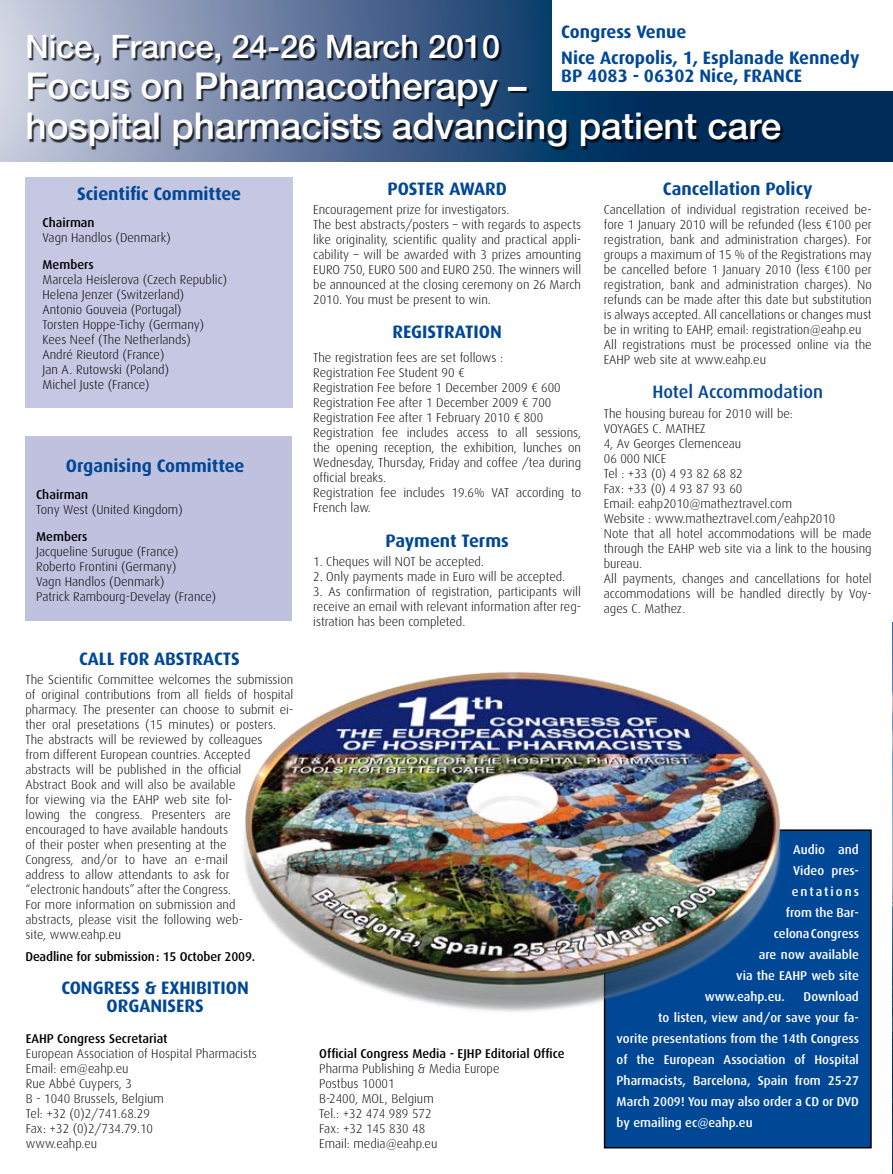
<style>
.page{position:relative;width:893px;height:1174px;background:#fff}
.page>*{position:absolute;margin:0;border:0;box-sizing:border-box;transform-origin:0 0}
.t1{font:500 36.9px/40.5px "Helvetica Neue";color:#fff}
.t2{font:500 32.4px "Helvetica Neue";color:#fff}
.t3{font:700 18px/25.5px "Dax";color:#004796}
.t4{font:500 18px "Dax";color:#004796}
.t5{font:300 12.75px/15px "Dax";color:#000}
.t6{font:500 12.75px "Dax";color:#fff}
.t7{font:500 12.75px "Dax";letter-spacing:-.01em;color:#000}
.t8{font:500 12.75px "Dax";letter-spacing:.15em;color:#fff}
.s1{font-weight:500}
.s2{font-family:"Dax Euro";font-weight:400}
</style>
<div class="page">
<img style="left:892px;top:622px;width:1px;height:552px">
<div style="left:605px;top:830px;width:266px;height:317px;background:#004796"></div>
<div style="left:604px;top:829px;width:268px;height:319px;border:2px solid #000"></div>
<div style="left:26px;top:437px;width:266px;height:184px;background:#bfc1df"></div>
<div style="left:26px;top:178px;width:267px;height:230px;background:#c6c7e2"></div>
<svg style="left:0;top:0;width:893px;height:162px;background:#587195"></svg>
<img style="left:243px;top:672px;width:549px;height:352px">
<div style="left:30px;top:37px;width:754px;height:113px;background:#000;opacity:.75"></div>
<div style="left:553px;top:0;width:340px;height:90px;background:#fff"></div>
<p class="t3" style="left:561px;top:19px;width:300px">Congress Venue<br>Nice Acropolis, 1, Esplanade Kennedy</p>
<p class="t3" style="left:561px;top:63px;width:242px">BP 4083 - 06302 Nice, FRANCE</p>
<p class="t2" style="left:26px;top:27px;width:476px">Nice, France, 24-26 March 2010</p>
<p class="t1" style="left:26px;top:65px;width:757px">Focus on Pharmacotherapy –<br>hospital pharmacists advancing patient care</p>
<p class="t3" style="left:77px;top:181px;width:166px">Scientific Committee</p>
<p class="t5" style="left:43px;top:215px;width:130px"><span class="s1">Chairman<br></span>Vagn Handlos (Denmark)</p>
<p class="t5" style="left:43px;top:257px;width:186px"><span class="s1">Members<br></span>Marcela Heislerova (Czech Republic)<br>Helena Jenzer (Switzerland)<br>Antonio Gouveia (Portugal)<br>Torsten Hoppe-Tichy (Germany)<br>Kees Neef (The Netherlands)<br>André Rieutord (France)<br>Jan A. Rutowski (Poland)<br>Michel Juste (France)</p>
<p class="t3" style="left:66px;top:453px;width:180px">Organising Committee</p>
<p class="t5" style="left:36px;top:487px;width:148px"><span class="s1">Chairman<br></span>Tony West (United Kingdom)</p>
<p class="t5" style="left:36px;top:529px;width:182px"><span class="s1">Members<br></span>Jacqueline Surugue (France)<br>Roberto Frontini (Germany)<br>Vagn Handlos (Denmark)<br>Patrick Rambourg-Develay (France)</p>
<p class="t3" style="left:79px;top:646px;width:107px">Call for Abstracts</p>
<p class="t5" style="left:26px;top:672px;width:269px">The Scientific Committee welcomes the submission of original contributions from all fields of hospital pharmacy. The presenter can choose to submit ei&shy;ther oral presetations (15 minutes) or posters.<br>The abstracts will be reviewed by colleagues<br>from different European countries. Accepted abstracts will be published in the official<br>Abstract Book and will also be available<br>for viewing via the EAHP web site fol-<br>lowing the congress. Presenters are encouraged to have available handouts<br>of their poster when presenting at the<br>Congress, and/or to have an e-mail<br>address to allow attendants to ask for<br>“electronic handouts” after the Congress.<br>For more information on submission and<br>abstracts, please visit the following web-<br>site, www.eahp.eu</p>
<p class="t7" style="left:26px;top:949px;width:231px">Deadline for submission: 15 October 2009.</p>
<p class="t3" style="left:61px;top:975px;width:20px">Congress</p>
<p class="t3" style="left:145px;top:975px;width:72px">&amp; Exhibition</p>
<p class="t3" style="left:107px;top:993px;width:22px">Organisers</p>
<p class="t5" style="left:26px;top:1031px;width:233px"><span class="s1">EAHP Congress Secretariat<br></span>European Association of Hospital Pharmacists</p>
<p class="t5" style="left:26px;top:1076px;width:140px">Rue Abbé Cuypers, 3<br>B - 1040 Brussels, Belgium<br>Tel: +32 (0)2/741.68.29<br>Fax: +32 (0)2/734.79.10 www.eahp.eu</p>
<p class="t5" style="left:26px;top:1061px;width:104px">Email: em@eahp.eu</p>
<p class="t3" style="left:387px;top:176px;width:121px">POSTER AWARD</p>
<p class="t5" style="left:313px;top:202px;width:269px">Encouragement prize for investigators.<br>The best abstracts/posters – with regards to aspects like originality, scientific quality and practical appli&shy;cability – will be awarded with 3 prizes amounting EURO 750, EURO 500 and EURO 250. The winners will be announced at the closing ceremony on 26 March 2010. You must be present to win.</p>
<p class="t3" style="left:393px;top:319px;width:111px">REGISTRATION</p>
<p class="t5" style="left:313px;top:350px;width:269px">The registration fees are set follows :<br>Registration Fee Student 90 <span class="s2">g<br></span>Registration Fee before 1 December 2009 <span class="s2">g</span> 600<br>Registration Fee after 1 December 2009 <span class="s2">g</span> 700<br>Registration Fee after 1 February 2010 <span class="s2">g</span> 800<br>Registration fee includes access to all sessions, the opening reception, the exhibition, lunches on Wednesday, Thursday, Friday and coffee /tea during official breaks.<br>Registration fee includes 19.6% VAT according to French law.</p>
<p class="t3" style="left:385px;top:527px;width:125px">Payment Terms</p>
<p class="t5" style="left:313px;top:554px;width:172px">1. Cheques will NOT be accepted.</p>
<p class="t5" style="left:313px;top:569px;width:253px">2. Only payments made in Euro will be accepted.</p>
<p class="t5" style="left:313px;top:584px;width:269px;text-align:justify">3. As confirmation of registration, participants will receive an email with relevant information after reg&shy;istration has been completed.</p>
<p class="t5" style="left:319px;top:1046px;width:247px"><span class="s1">Official Congress Media - EJHP Editorial Office<br></span>Pharma Publishing &amp; Media Europe<br>Postbus 10001<br>B-2400, MOL, Belgium<br>Tel.: +32 474 989 572<br>Fax: +32 145 830 48<br>Email: media@eahp.eu</p>
<p class="t3" style="left:663px;top:176px;width:151px">Cancellation Policy</p>
<p class="t5" style="left:604px;top:202px;width:269px">Cancellation of individual registration received be&shy;fore 1 January 2010 will be refunded (less <span class="s2">g</span>100 per registration, bank and administration charges). For groups a maximum of 15 % of the Registrations may be cancelled before 1 January 2010 (less <span class="s2">g</span>100 per registration, bank and administration charges). No refunds can be made after this date but substitution is always accepted. All cancellations or changes must be in writing to EAHP, email: registration@eahp.eu All registrations must be processed online via the EAHP web site at www.eahp.eu</p>
<p class="t4" style="left:652px;top:382px;width:172px">Hotel Accommodation</p>
<p class="t5" style="left:604px;top:406px;width:269px">The housing bureau for 2010 will be:<br>VOYAGES C. MATHEZ<br>4, Av Georges Clemenceau<br>06 000 NICE<br>Tel : +33 (0) 4 93 82 68 82<br>Fax: +33 (0) 4 93 87 93 60<br>Email: eahp2010@matheztravel.com<br>Website : www.matheztravel.com/eahp2010<br>Note that all hotel accommodations will be made through the EAHP web site via a link to the housing bureau.<br>All payments, changes and cancellations for hotel accommodations will be handled directly by Voy&shy;ages C. Mathez.</p>
<p class="t6" style="left:793px;top:842px;width:67px">Audio and</p>
<p class="t6" style="left:793px;top:863px;width:67px">Video pres-</p>
<p class="t8" style="left:792px;top:884px;width:69px">entations</p>
<p class="t6" style="left:786px;top:905px;width:75px">from the Bar-</p>
<p class="t6" style="left:774px;top:926px;width:87px">celona Congress</p>
<p class="t6" style="left:759px;top:947px;width:102px">are now available</p>
<p class="t6" style="left:736px;top:968px;width:124px">via the EAHP web site</p>
<p class="t6" style="left:705px;top:989px;width:82px">www.eahp.eu.</p>
<p class="t6" style="left:804px;top:989px;width:57px">Download</p>
<p class="t6" style="left:658px;top:1010px;width:202px">to listen, view and/or save your fa-</p>
<p class="t6" style="left:617px;top:1031px;width:244px">vorite presentations from the 14th Congress</p>
<p class="t6" style="left:617px;top:1052px;width:244px">of the European Association of Hospital</p>
<p class="t6" style="left:617px;top:1073px;width:244px">Pharmacists, Barcelona, Spain from 25-27</p>
<p class="t6" style="left:617px;top:1094px;width:244px">March 2009! You may also order a CD or DVD</p>
<p class="t6" style="left:617px;top:1115px;width:138px">by emailing ec@eahp.eu</p>
</div>
